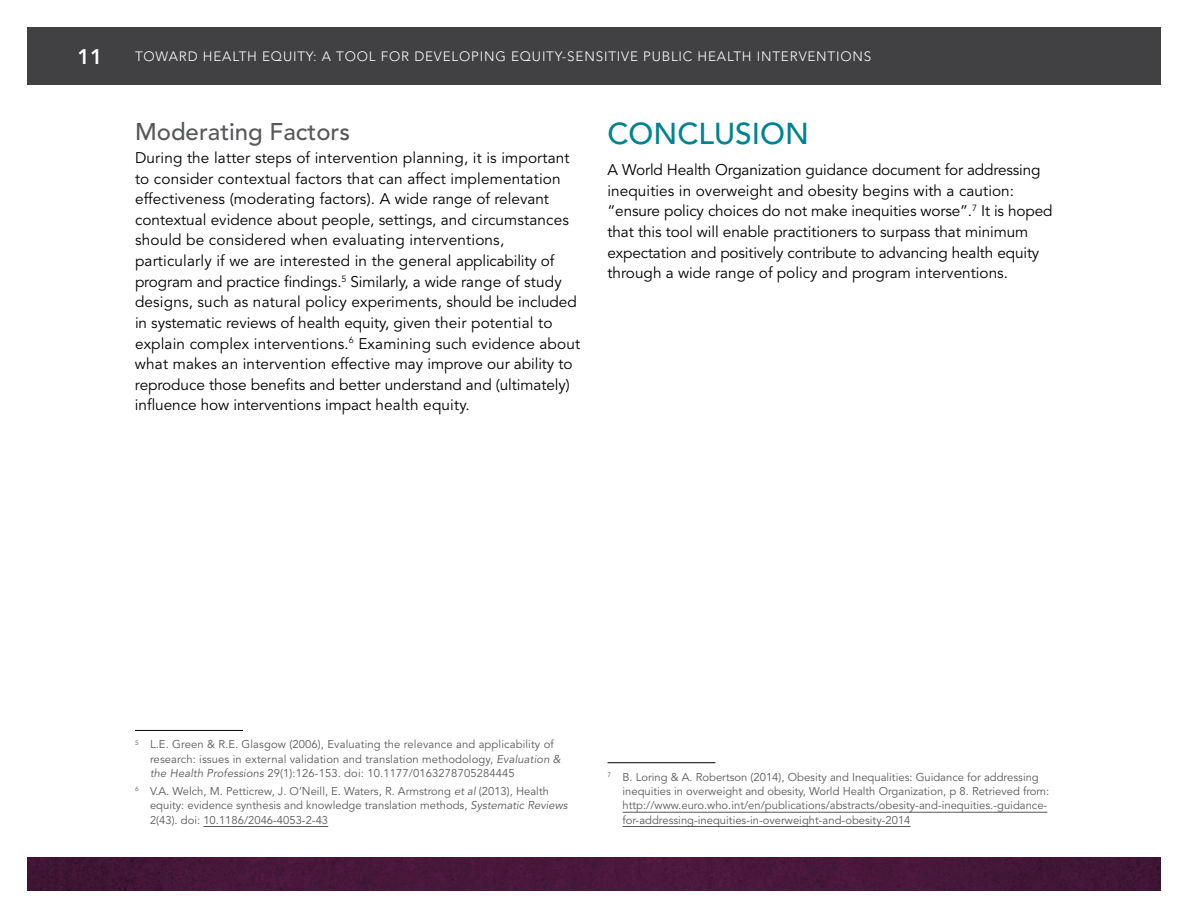
<style>
.page{position:relative;width:1188px;height:918px;background:#fff}
.page>*{position:absolute;margin:0;border:0;box-sizing:border-box;transform-origin:0 0}
.t1{font:500 30px "Avenir LT Std";color:#008390}
.t2{font:500 24px "Avenir LT Std";color:#58595b}
.t3{font:800 21px "Avenir LT Std";color:#fff}
.BODY{font:15.3px/20.5px "Avenir LT Std";letter-spacing:.01em;color:#000}
.BODY_-_Last{font:15.3px/20.5px "Avenir LT Std";letter-spacing:-.01em;color:#000}
.t4{font:300 13.5px "Avenir LT Std";letter-spacing:.06em;color:#fff}
.BODY-2{font:11.25px/14.2px "Avenir LT Std";letter-spacing:.01em;color:#58595b}
.BODY_-_Last-2{font:11.25px/14.2px "Avenir LT Std";color:#58595b}
.s1{font-style:italic}
</style>
<div class="page">
<div style="left:27px;top:27px;width:109px;height:57px;background:#414042"></div>
<div style="left:27px;top:857px;width:1134px;height:34px;background:#471739"></div>
<div style="left:135px;top:27px;width:1026px;height:57px;background:#414042"></div>
<hr style="left:135px;top:730px;width:108px;height:1px;background:#000">
<hr style="left:203px;top:826px;width:125px;height:1px;background:#58595b">
<hr style="left:608px;top:762px;width:108px;height:1px;background:#000">
<hr style="left:622px;top:812px;width:425px;height:1px;background:#58595b">
<hr style="left:622px;top:826px;width:289px;height:1px;background:#58595b">
<h3 class="t3" style="left:77px;top:44px;width:27px">11</h3>
<p class="t4" style="left:135px;top:48px;width:738px">TOWARD HEALTH EQUITY: A TOOL FOR DEVELOPING EQUITY-SENSITIVE PUBLIC HEALTH INTERVENTIONS</p>
<h3 class="t2" style="left:135px;top:117px;width:217px">Moderating Factors</h3>
<p class="BODY" style="left:135px;top:148px;width:447px">During the latter steps of intervention planning, it is important to consider contextual factors that can affect implementation effectiveness (moderating factors). A wide range of relevant contextual evidence about people, settings, and circumstances should be considered when evaluating interventions, particularly if we are interested in the general applicability of program and practice findings.<sup>5</sup> Similarly, a wide range of study designs, such as natural policy experiments, should be included in systematic reviews of health equity, given their potential to explain complex interventions.<sup>6</sup> Examining such evidence about what makes an intervention effective may improve our ability to reproduce those benefits and better understand and (ultimately) influence how interventions impact health equity.</p>
<h2 class="t1" style="left:608px;top:116px;width:203px">CONCLUSION</h2>
<p class="BODY_-_Last" style="left:608px;top:160px;width:447px">A World Health Organization guidance document for addressing inequities in overweight and obesity begins with a caution: “ensure policy choices do not make inequities worse”.<sup>7</sup> It is hoped that this tool will enable practitioners to surpass that minimum expectation and positively contribute to advancing health equity through a wide range of policy and program interventions.</p>
<p class="BODY-2" style="left:150px;top:738px;width:412px;text-indent:-15px"><sup>5</sup> L.E. Green &amp; R.E. Glasgow (2006), Evaluating the relevance and applicability of research: issues in external validation and translation methodology, <span class="s1">Evaluation &amp; the Health Professions</span> 29(1):126-153. doi: 10.1177/0163278705284445</p>
<p class="BODY-2" style="left:150px;top:784px;width:419px;text-indent:-15px"><sup>6</sup> V.A. Welch, M. Petticrew, J. O’Neill, E. Waters, R. Armstrong <span class="s1">et al</span> (2013), Health equity: evidence synthesis and knowledge translation methods, <span class="s1">Systematic Reviews<br></span>2(43). doi: 10.1186/2046-4053-2-43</p>
<p class="BODY_-_Last-2" style="left:622px;top:770px;width:428px;text-indent:-15px"><sup>7</sup> B. Loring &amp; A. Robertson (2014), Obesity and Inequalities: Guidance for addressing inequities in overweight and obesity, World Health Organization, p 8. Retrieved from: http://www.euro.who.int/en/publications/abstracts/obesity-and-inequities.-guidance&shy;for-addressing-inequities-in-overweight-and-obesity-2014</p>
</div>
